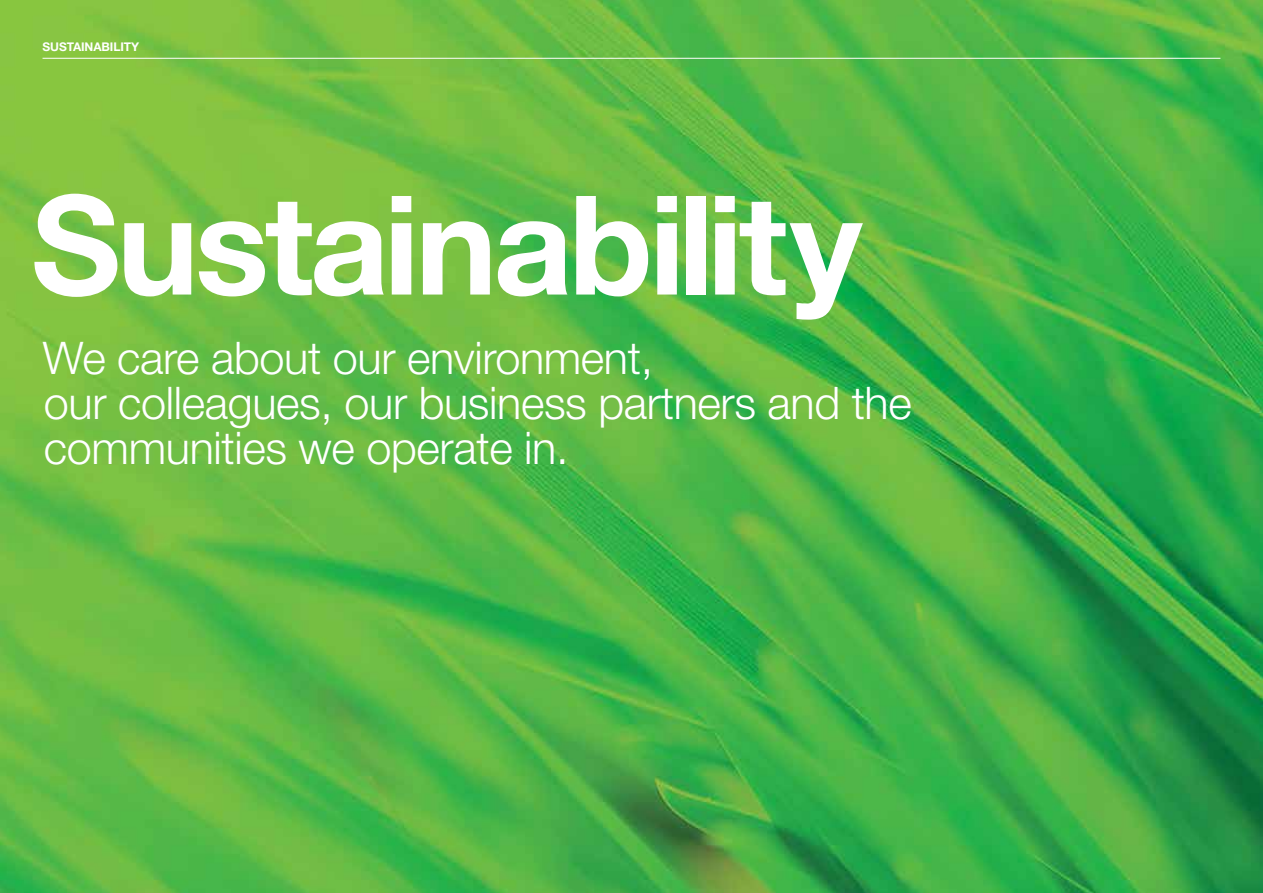
<style>
.page{position:relative;width:1263px;height:893px;background:#fff}
.page>*{position:absolute;margin:0;border:0;box-sizing:border-box;transform-origin:0 0}
.t1{font:700 138px "Helvetica Neue LT Std";letter-spacing:-.03em;color:#fff}
.t2{font:300 45px/45px "Helvetica Neue LT Std";letter-spacing:-.01em;color:#fff}
.t3{font:700 12px "Helvetica Neue LT Std";letter-spacing:-.01em;color:#fff}
</style>
<div class="page">
<img style="left:0;top:0;width:1263px;height:893px">
<hr style="left:43px;top:58px;width:1177px;height:1px;background:#fff">
<p class="t3" style="left:43px;top:39px;width:98px">SUSTAINABILITY</p>
<h1 class="t1" style="left:31px;top:160px;width:832px">Sustainability</h1>
<p class="t2" style="left:43px;top:334px;width:870px">We care about our environment,<br>our colleagues, our business partners and the communities we operate in.</p>
</div>
